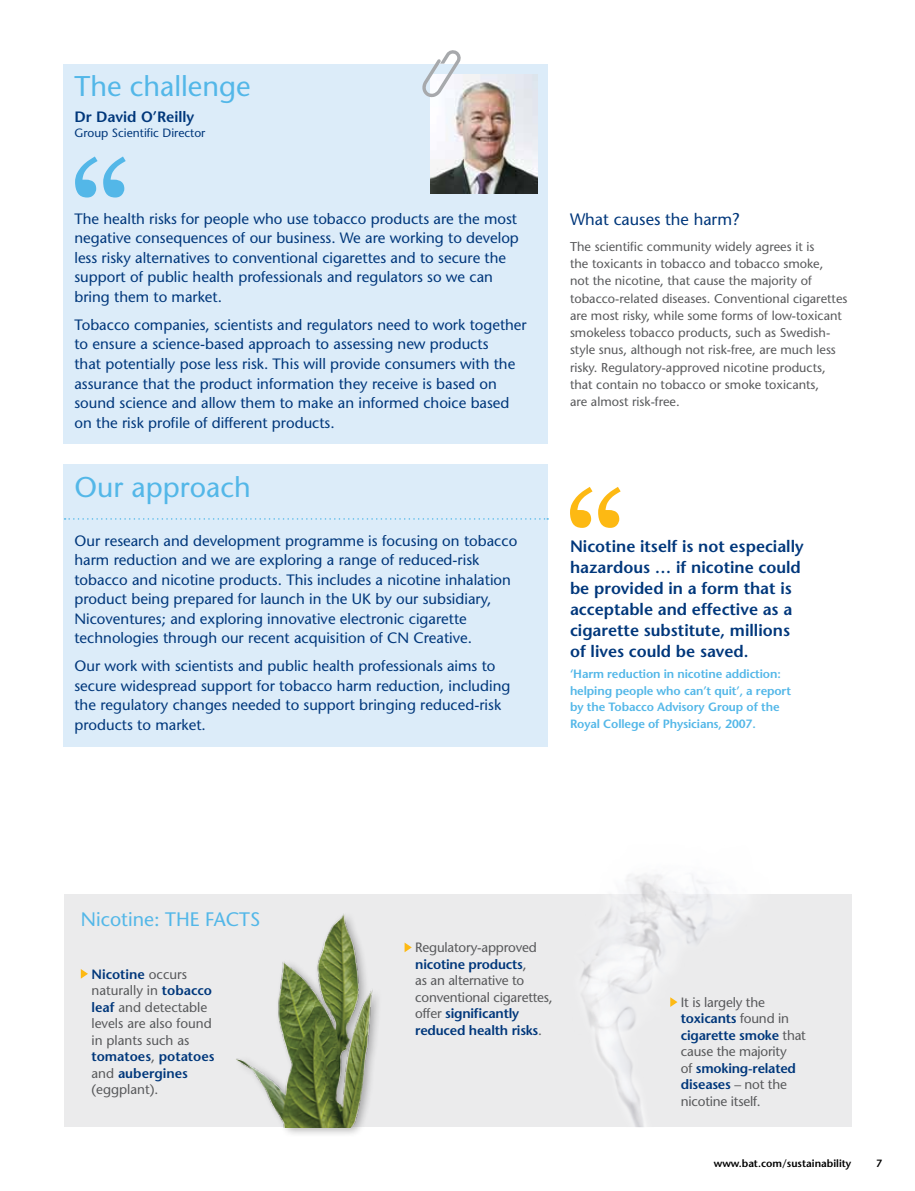
<style>
.page{position:relative;width:915px;height:1191px;background:#fff}
.page>*{position:absolute;margin:0;border:0;box-sizing:border-box;transform-origin:0 0}
.t1{font:28.5px "Stone Sans";color:#53b7e8}
.t2{font:19.5px "Stone Sans";color:#53b7e8}
.t3{font:600 16.5px/21px "Stone Sans";color:#00377b}
.t4{font:16.5px "Stone Sans";color:#00377b}
.t5{font:15px/19.5px "Stone Sans";color:#00377b}
.t6{font:600 15px "Stone Sans";color:#00377b}
.t7{font:13.5px/16.5px "Stone Sans";letter-spacing:-.015em;color:#58595b}
.t8{font:12.75px/17.2px "Stone Sans";color:#58595b}
.t9{font:600 12px/16.5px "Stone Sans";letter-spacing:-.01em;color:#53b7e8}
.t10{font:12px "Stone Sans";color:#00377b}
.t11{font:600 10.5px "Stone Sans";color:#000}
.s1{font-weight:600;color:#00377b}
</style>
<div class="page">
<svg style="left:570px;top:487px;width:50px;height:41px"></svg>
<div style="left:64px;top:64px;width:483px;height:379px;background:#dcecf9"></div>
<svg style="left:75px;top:156px;width:51px;height:41px"></svg>
<div style="left:64px;top:464px;width:483px;height:283px;background:#dcecf9"></div>
<svg style="left:65px;top:518px;width:483px;height:1px"></svg>
<div style="left:64px;top:894px;width:786px;height:233px;background:#ebebec"></div>
<div style="left:233px;top:910px;width:149px;height:228px;background:#000;opacity:.3"></div>
<img style="left:233px;top:911px;width:149px;height:216px">
<svg style="left:81px;top:969px;width:7px;height:9px"></svg>
<svg style="left:404px;top:942px;width:7px;height:10px"></svg>
<img style="left:430px;top:74px;width:107px;height:119px">
<svg style="left:422px;top:50px;width:39px;height:47px"></svg>
<img style="left:582px;top:873px;width:128px;height:254px">
<h1 class="t1" style="left:74px;top:69px;width:177px">The challenge</h1>
<p class="t6" style="left:74px;top:108px;width:121px">Dr David O’Reilly</p>
<p class="t10" style="left:74px;top:126px;width:132px">Group Scientific Director</p>
<p class="t5" style="left:74px;top:209px;width:446px">The health risks for people who use tobacco products are the most negative consequences of our business. We are working to develop less risky alternatives to conventional cigarettes and to secure the support of public health professionals and regulators so we can bring them to market.</p>
<p class="t5" style="left:74px;top:315px;width:453px">Tobacco companies, scientists and regulators need to work together to ensure a science-based approach to assessing new products<br>that potentially pose less risk. This will provide consumers with the assurance that the product information they receive is based on sound science and allow them to make an informed choice based on the risk profile of different products.</p>
<h1 class="t1" style="left:74px;top:469px;width:178px">Our approach</h1>
<p class="t5" style="left:74px;top:530px;width:444px">Our research and development programme is focusing on tobacco harm reduction and we are exploring a range of reduced-risk tobacco and nicotine products. This includes a nicotine inhalation product being prepared for launch in the UK by our subsidiary, Nicoventures; and exploring innovative electronic cigarette technologies through our recent acquisition of CN Creative.</p>
<p class="t5" style="left:74px;top:656px;width:437px">Our work with scientists and public health professionals aims to secure widespread support for tobacco harm reduction, including the regulatory changes needed to support bringing reduced-risk products to market.</p>
<p class="t4" style="left:570px;top:209px;width:171px">What causes the harm?</p>
<p class="t8" style="left:570px;top:238px;width:279px">The scientific community widely agrees it is<br>the toxicants in tobacco and tobacco smoke,<br>not the nicotine, that cause the majority of tobacco-related diseases. Conventional cigarettes are most risky, while some forms of low-toxicant smokeless tobacco products, such as Swedish&shy;style snus, although not risk-free, are much less risky. Regulatory-approved nicotine products, that contain no tobacco or smoke toxicants,<br>are almost risk-free.</p>
<p class="t3" style="left:570px;top:536px;width:235px">Nicotine itself is not especially hazardous … if nicotine could be provided in a form that is acceptable and effective as a cigarette substitute, millions of lives could be saved.</p>
<p class="t9" style="left:570px;top:665px;width:222px">‘Harm reduction in nicotine addiction: helping people who can’t quit’, a report by the Tobacco Advisory Group of the Royal College of Physicians, 2007.</p>
<h2 class="t2" style="left:81px;top:908px;width:181px">Nicotine: THE FACTS</h2>
<p class="t7" style="left:91px;top:965px;width:124px"><span class="s1">Nicotine</span> occurs naturally in <span class="s1">tobacco leaf</span> and detectable levels are also found in plants such as <span class="s1">tomatoes</span>, <span class="s1">potatoes </span>and <span class="s1">aubergines </span>(eggplant).</p>
<p class="t7" style="left:415px;top:939px;width:139px">Regulatory-approved <span class="s1">nicotine products</span>,<br>as an alternative to conventional cigarettes, offer <span class="s1">significantly reduced health risks</span>.</p>
<p class="t7" style="left:680px;top:994px;width:126px">It is largely the <span class="s1">toxicants</span> found in <span class="s1">cigarette smoke</span> that cause the majority<br>of <span class="s1">smoking-related diseases</span> – not the nicotine itself.</p>
<p class="t11" style="left:713px;top:1157px;width:139px">www.bat.com/sustainability</p>
<p class="t11" style="left:876px;top:1157px;width:8px">7</p>
</div>
